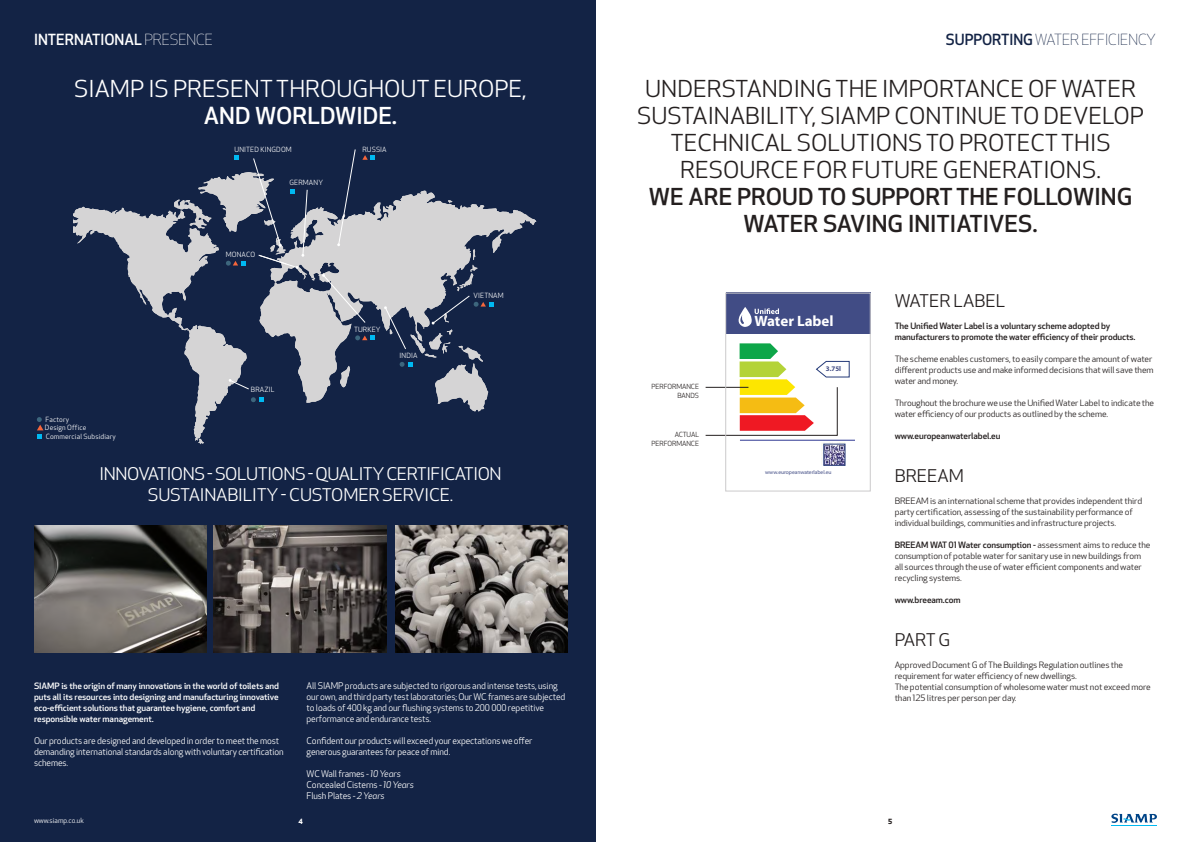
<style>
.page{position:relative;width:1191px;height:842px;background:#fff}
.page>*{position:absolute;margin:0;border:0;box-sizing:border-box;transform-origin:0 0}
.t1{font:22.8px/27px "Apex New";color:#241f1f;text-align:center;scale:1.05 1}
.t2{font:500 22.8px/27px "Apex New";color:#241f1f;text-align:center;scale:1.05 1}
.t3{font:22.8px "Apex New";color:#fff;scale:1.05 1}
.t4{font:500 22.8px "Apex New";color:#fff;scale:1.05 1}
.t5{font:17.1px/21px "Apex New";letter-spacing:-.025em;color:#fff;text-align:center;scale:1.05 1}
.t6{font:17.1px "Apex New";color:#241f1f;scale:1.05 1}
.t7{font:300 15px "Apex New";color:#132345}
.t8{font:500 15px "Apex New";color:#fff}
.t9{font:700 15px "Myriad Pro";color:#fff}
.t10{font:9px/11px "Apex New";letter-spacing:-.01em;color:#fff}
.t11{font:8.6px/11px "Apex New";letter-spacing:-.01em;color:#241f1f;scale:1.05 1}
.t12{font:500 8.6px/11px "Apex New";letter-spacing:-.01em;color:#fff;scale:1.05 1}
.t13{font:500 8.6px/11px "Apex New";letter-spacing:-.01em;color:#241f1f;scale:1.05 1}
.t14{font:7px/8.4px "Apex New";letter-spacing:.02em;color:#fff}
.t15{font:7px "Apex New";color:#fff}
.t16{font:700 7px "Myriad Pro";color:#414c85}
.t17{font:700 7px "Apex New";color:#fff}
.t18{font:700 7px "Apex New";color:#241f1f}
.t19{font:6.9px/8.3px "Apex New";letter-spacing:-.01em;color:#241f1f;text-align:right}
.t20{font:5.5px "Myriad Pro";color:#414c85}
.s1{font-weight:300}
.s2{font-style:italic}
.s3{font-weight:500}
</style>
<div class="page">
<div style="left:0;top:0;width:595px;height:842px;background:#132345"></div>
<img style="left:34px;top:525px;width:172px;height:128px">
<img style="left:213px;top:525px;width:173px;height:128px">
<img style="left:395px;top:525px;width:172px;height:128px">
<div style="left:726px;top:293px;width:144px;height:41px;background:#414c85"></div>
<img style="left:821px;top:442px;width:25px;height:24px">
<div style="left:823px;top:444px;width:22px;height:21px;border:1px solid #253a78"></div>
<svg style="left:738px;top:307px;width:41px;height:20px"></svg>
<hr style="left:740px;top:440px;width:115px;height:1px;background:#2e3892">
<svg style="left:37px;top:417px;width:6px;height:22px"></svg>
<svg style="left:259px;top:190px;width:277px;height:213px"></svg>
<svg style="left:73px;top:207px;width:174px;height:234px"></svg>
<svg style="left:448px;top:199px;width:5px;height:4px"></svg>
<svg style="left:198px;top:439px;width:6px;height:6px"></svg>
<svg style="left:340px;top:366px;width:10px;height:22px"></svg>
<svg style="left:228px;top:379px;width:21px;height:11px"></svg>
<svg style="left:322px;top:274px;width:44px;height:49px"></svg>
<svg style="left:337px;top:149px;width:19px;height:97px"></svg>
<svg style="left:174px;top:155px;width:134px;height:114px"></svg>
<svg style="left:355px;top:335px;width:20px;height:5px"></svg>
<svg style="left:251px;top:397px;width:13px;height:5px"></svg>
<svg style="left:384px;top:249px;width:109px;height:163px"></svg>
<svg style="left:362px;top:155px;width:13px;height:5px"></svg>
<svg style="left:705px;top:343px;width:145px;height:93px"></svg>
<div style="left:725px;top:293px;width:145px;height:198px;border:1px solid #cbcacb"></div>
<svg style="left:1111px;top:813px;width:46px;height:10px"></svg>
<hr style="left:1111px;top:826px;width:46px;height:1px;background:#00b9f2">
<h3 class="t8" style="left:34px;top:30px;width:180px">INTERNATIONAL <span class="s1">PRESENCE</span></h3>
<h1 class="t3" style="left:74px;top:75px;width:432px">SIAMP IS PRESENT THROUGHOUT EUROPE,</h1>
<h1 class="t4" style="left:204px;top:101px;width:186px">AND WORLDWIDE.</h1>
<p class="t14" style="left:45px;top:415px;width:72px">Factory<br>Design Office<br>Commercial Subsidiary</p>
<p class="t14" style="left:234px;top:145px;width:59px">UNITED KINGDOM</p>
<p class="t14" style="left:289px;top:178px;width:35px">GERMANY</p>
<p class="t14" style="left:226px;top:250px;width:31px">MONACO</p>
<p class="t14" style="left:251px;top:385px;width:25px">BRAZIL</p>
<p class="t14" style="left:362px;top:145px;width:26px">RUSSIA</p>
<p class="t14" style="left:354px;top:326px;width:28px">TURKEY</p>
<p class="t14" style="left:399px;top:351px;width:19px">INDIA</p>
<p class="t14" style="left:473px;top:291px;width:32px">VIETNAM</p>
<h2 class="t5" style="left:100px;top:463px;width:384px">INNOVATIONS - SOLUTIONS - QUALITY CERTIFICATION<br>SUSTAINABILITY - CUSTOMER SERVICE.</h2>
<p class="t12" style="left:34px;top:681px;width:235px">SIAMP is the origin of many innovations in the world of toilets and puts all its resources into designing and manufacturing innovative eco-efficient solutions that guarantee hygiene, comfort and responsible water management.</p>
<p class="t10" style="left:34px;top:736px;width:251px">Our products are designed and developed in order to meet the most demanding international standards along with voluntary certification schemes.</p>
<p class="t10" style="left:306px;top:681px;width:260px">All SIAMP products are subjected to rigorous and intense tests, using our own, and third party test laboratories; Our WC frames are subjected to loads of 400 kg and our flushing systems to 200 000 repetitive performance and endurance tests.</p>
<p class="t10" style="left:306px;top:736px;width:227px">Confident our products will exceed your expectations we offer generous guarantees for peace of mind.</p>
<p class="t10" style="left:306px;top:769px;width:109px">WC Wall frames <span class="s2">- 10 Years<br></span>Concealed Cisterns <span class="s2">- 10 Years<br></span>Flush Plates <span class="s2">- 2 Years</span></p>
<h3 class="t7" style="left:946px;top:31px;width:211px"><span class="s3">SUPPORTING</span> WATER EFFICIENCY</h3>
<h1 class="t1" style="left:637px;top:76px;width:484px">UNDERSTANDING THE IMPORTANCE OF WATER SUSTAINABILITY, SIAMP CONTINUE TO DEVELOP TECHNICAL SOLUTIONS TO PROTECT THIS RESOURCE FOR FUTURE GENERATIONS.</h1>
<h1 class="t2" style="left:649px;top:183px;width:462px">WE ARE PROUD TO SUPPORT THE FOLLOWING<br>WATER SAVING INITIATIVES.</h1>
<p class="t19" style="left:651px;top:383px;width:49px">PERFORMANCE<br>BANDS</p>
<p class="t19" style="left:651px;top:431px;width:49px">ACTUAL<br>PERFORMANCE</p>
<h3 class="t9" style="left:754px;top:311px;width:81px">Water Label</h3>
<p class="t16" style="left:825px;top:364px;width:17px">3.75l</p>
<p class="t20" style="left:765px;top:469px;width:68px">www.europeanwaterlabel.eu</p>
<h2 class="t6" style="left:894px;top:290px;width:107px">WATER LABEL</h2>
<p class="t13" style="left:894px;top:320px;width:231px">The Unified Water Label is a voluntary scheme adopted by manufacturers to promote the water efficiency of their products.</p>
<p class="t11" style="left:894px;top:353px;width:248px">The scheme enables customers, to easily compare the amount of water different products use and make informed decisions that will save them water and money.</p>
<p class="t11" style="left:894px;top:397px;width:249px">Throughout the brochure we use the Unified Water Label to indicate the water efficiency of our products as outlined by the scheme.</p>
<p class="t13" style="left:894px;top:430px;width:102px">www.europeanwaterlabel.eu</p>
<h2 class="t6" style="left:894px;top:465px;width:67px">BREEAM</h2>
<p class="t11" style="left:894px;top:495px;width:237px">BREEAM is an international scheme that provides independent third party certification, assessing of the sustainability performance of individual buildings, communities and infrastructure projects.</p>
<p class="t11" style="left:894px;top:539px;width:245px"><span class="s3">BREEAM WAT 01 Water consumption -</span> assessment aims to reduce the consumption of potable water for sanitary use in new buildings from all sources through the use of water efficient components and water recycling systems.</p>
<p class="t13" style="left:894px;top:594px;width:64px">www.breeam.com</p>
<h2 class="t6" style="left:894px;top:629px;width:54px">PART G</h2>
<p class="t11" style="left:894px;top:659px;width:245px">Approved Document G of The Buildings Regulation outlines the requirement for water efficiency of new dwellings.<br>The potential consumption of wholesome water must not exceed more than 125 litres per person per day.</p>
<p class="t15" style="left:34px;top:816px;width:51px">www.siamp.co.uk</p>
<p class="t17" style="left:298px;top:816px;width:6px">4</p>
<p class="t18" style="left:888px;top:816px;width:6px">5</p>
</div>
